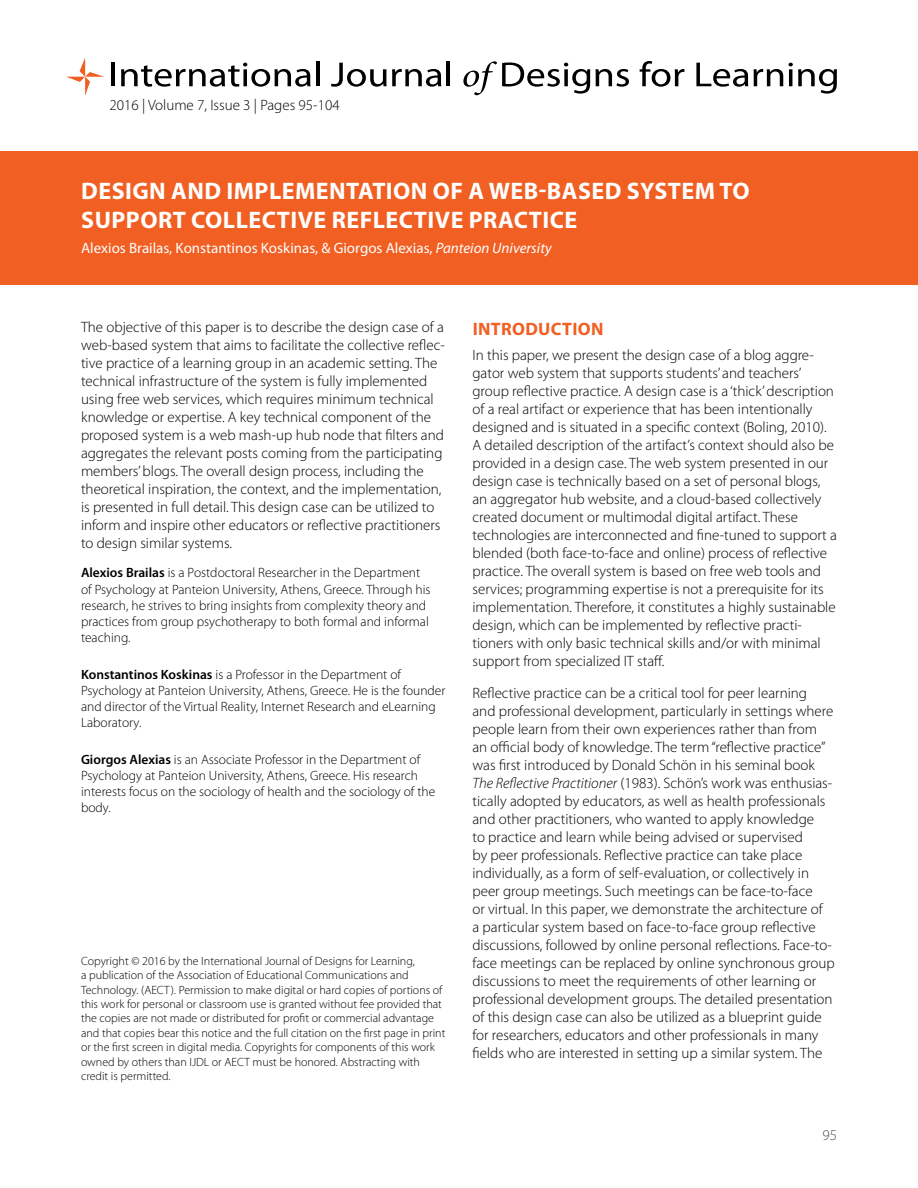
<style>
.page{position:relative;width:918px;height:1188px;background:#fff}
.page>*{position:absolute;margin:0;border:0;box-sizing:border-box;transform-origin:0 0}
.t1{font:700 24px/28.8px "Myriad Pro";letter-spacing:.02em;color:#fff}
.t2{font:700 18px "Myriad Pro";letter-spacing:.02em;color:#f15f22}
.t3{font:300 15px/18px "Myriad Pro";color:#000}
.t4{font:15px "Myriad Pro";color:#fff}
.t5{font:300 15px "Myriad Pro";color:#4d4d4f}
.t6{font:300 13.5px/16.2px "Myriad Pro";color:#000}
.t7{font:300 12px/14.4px "Myriad Pro";color:#000}
.s1{font-style:italic}
.s2{font-weight:600}
</style>
<div class="page">
<svg style="left:66px;top:58px;width:38px;height:38px"></svg>
<hr style="left:111px;top:63px;width:4px;height:23px;background:#000">
<svg style="left:121px;top:63px;width:190px;height:24px"></svg>
<hr style="left:316px;top:61px;width:3px;height:25px;background:#000">
<svg style="left:331px;top:63px;width:110px;height:24px"></svg>
<hr style="left:447px;top:61px;width:3px;height:25px;background:#000">
<svg style="left:463px;top:61px;width:127px;height:34px"></svg>
<svg style="left:596px;top:69px;width:33px;height:18px"></svg>
<svg style="left:640px;top:61px;width:44px;height:26px"></svg>
<svg style="left:696px;top:63px;width:52px;height:24px"></svg>
<svg style="left:754px;top:69px;width:29px;height:17px"></svg>
<svg style="left:789px;top:63px;width:48px;height:31px"></svg>
<div style="left:0;top:151px;width:918px;height:134px;background:#f15f22"></div>
<p class="t3" style="left:110px;top:96px;width:232px">2016 | Volume 7, Issue 3 | Pages 95-104</p>
<h1 class="t1" style="left:81px;top:177px;width:670px">DESIGN AND IMPLEMENTATION OF A WEB-BASED SYSTEM TO<br>SUPPORT COLLECTIVE REFLECTIVE PRACTICE</h1>
<p class="t4" style="left:81px;top:240px;width:472px">Alexios Brailas, Konstantinos Koskinas, &amp; Giorgos Alexias, <span class="s1">Panteion University</span></p>
<p class="t3" style="left:81px;top:318px;width:365px">The objective of this paper is to describe the design case of a web-based system that aims to facilitate the collective reflec&shy;tive practice of a learning group in an academic setting. The technical infrastructure of the system is fully implemented using free web services, which requires minimum technical knowledge or expertise. A key technical component of the proposed system is a web mash-up hub node that filters and aggregates the relevant posts coming from the participating members’ blogs. The overall design process, including the theoretical inspiration, the context, and the implementation, is presented in full detail. This design case can be utilized to inform and inspire other educators or reflective practitioners to design similar systems.</p>
<p class="t6" style="left:81px;top:565px;width:351px"><span class="s2">Alexios Brailas</span> is a Postdoctoral Researcher in the Department of Psychology at Panteion University, Athens, Greece. Through his research, he strives to bring insights from complexity theory and practices from group psychotherapy to both formal and informal teaching.</p>
<p class="t6" style="left:81px;top:666px;width:366px"><span class="s2">Konstantinos Koskinas</span> is a Professor in the Department of Psychology at Panteion University, Athens, Greece. He is the founder and director of the Virtual Reality, Internet Research and eLearning Laboratory.</p>
<p class="t6" style="left:81px;top:751px;width:356px"><span class="s2">Giorgos Alexias</span> is an Associate Professor in the Department of Psychology at Panteion University, Athens, Greece. His research interests focus on the sociology of health and the sociology of the body.</p>
<p class="t7" style="left:81px;top:954px;width:366px">Copyright © 2016 by the International Journal of Designs for Learning,<br>a publication of the Association of Educational Communications and Technology. (AECT). Permission to make digital or hard copies of portions of this work for personal or classroom use is granted without fee provided that the copies are not made or distributed for profit or commercial advantage and that copies bear this notice and the full citation on the first page in print or the first screen in digital media. Copyrights for components of this work owned by others than IJDL or AECT must be honored. Abstracting with credit is permitted.</p>
<p class="t2" style="left:473px;top:319px;width:132px">INTRODUCTION</p>
<p class="t3" style="left:472px;top:346px;width:366px">In this paper, we present the design case of a blog aggre&shy;gator web system that supports students’ and teachers’ group reflective practice. A design case is a ‘thick’ description of a real artifact or experience that has been intentionally designed and is situated in a specific context (Boling, 2010).<br>A detailed description of the artifact’s context should also be provided in a design case. The web system presented in our design case is technically based on a set of personal blogs, an aggregator hub website, and a cloud-based collectively created document or multimodal digital artifact. These technologies are interconnected and fine-tuned to support a blended (both face-to-face and online) process of reflective practice. The overall system is based on free web tools and services; programming expertise is not a prerequisite for its implementation. Therefore, it constitutes a highly sustainable design, which can be implemented by reflective practi&shy;tioners with only basic technical skills and/or with minimal support from specialized IT staff.</p>
<p class="t3" style="left:472px;top:684px;width:364px">Reflective practice can be a critical tool for peer learning<br>and professional development, particularly in settings where people learn from their own experiences rather than from an official body of knowledge. The term “reflective practice” was first introduced by Donald Schön in his seminal book <span class="s1">The Reflective Practitioner</span> (1983). Schön’s work was enthusias&shy;tically adopted by educators, as well as health professionals and other practitioners, who wanted to apply knowledge<br>to practice and learn while being advised or supervised<br>by peer professionals. Reflective practice can take place individually, as a form of self-evaluation, or collectively in peer group meetings. Such meetings can be face-to-face<br>or virtual. In this paper, we demonstrate the architecture of<br>a particular system based on face-to-face group reflective discussions, followed by online personal reflections. Face-to&shy;face meetings can be replaced by online synchronous group discussions to meet the requirements of other learning or professional development groups. The detailed presentation of this design case can also be utilized as a blueprint guide for researchers, educators and other professionals in many fields who are interested in setting up a similar system. The</p>
<p class="t5" style="left:822px;top:1126px;width:16px">95</p>
</div>
